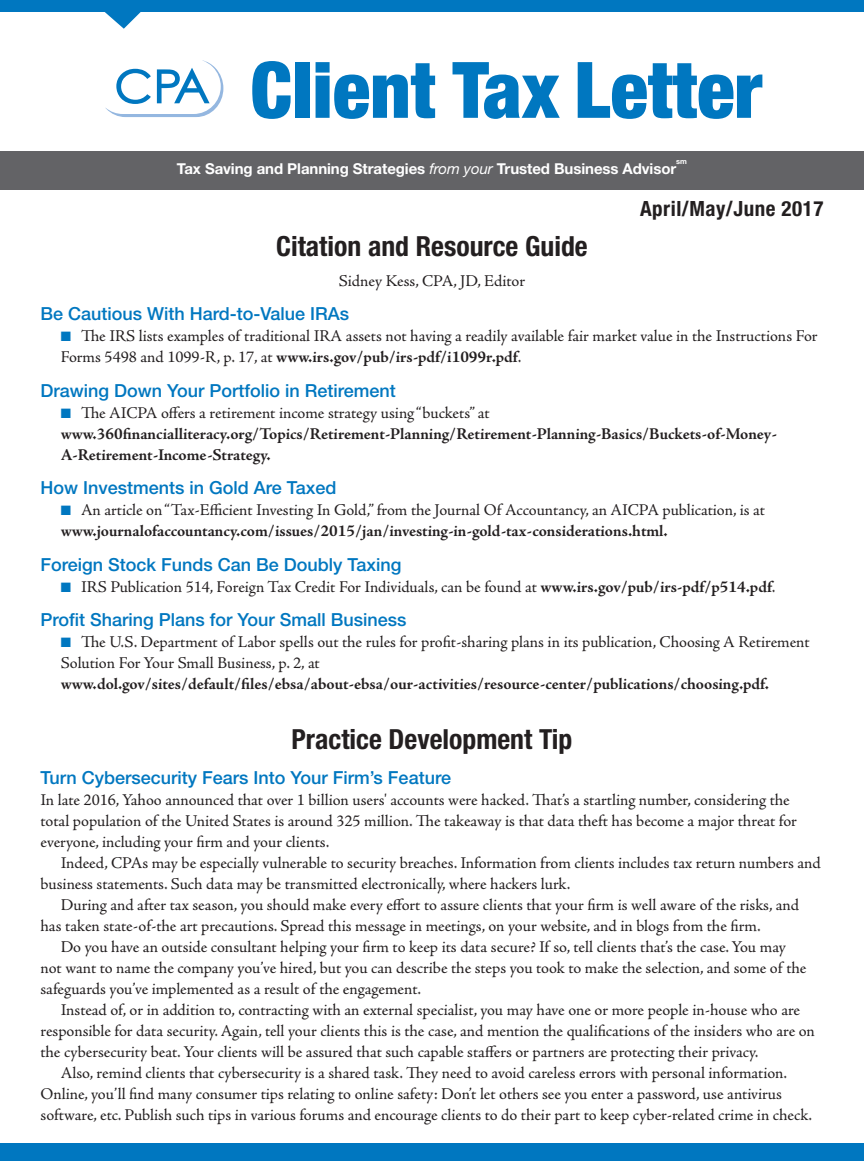
<style>
.page{position:relative;width:864px;height:1161px;background:#fff}
.page>*{position:absolute;margin:0;border:0;box-sizing:border-box;transform-origin:0 0}
.t1{font:900 condensed 78px "Helvetica Neue";color:#0077c0}
.t2{font:700 condensed 27.75px "Helvetica Neue";color:#231f20}
.t3{font:700 condensed 21px "Helvetica Neue";letter-spacing:.025em;color:#231f20}
.t4{font:500 18px "Helvetica Neue";color:#0077c0}
.t5{font:16.5px/21px "Adobe Jenson Pro";letter-spacing:-.005em;color:#231f20}
.t6{font:700 16.5px/21px "Adobe Jenson Pro";letter-spacing:-.005em;color:#231f20}
.t7{font:700 15px "Helvetica Neue";letter-spacing:-.005em;color:#fff}
.t8{font:700 7.5px "Helvetica Neue";color:#fff}
.s1{font-weight:400;font-style:italic}
.s2{color:#0077c0}
.s3{font-weight:700}
.s4{font-weight:400}
</style>
<div class="page">
<div style="left:0;top:151px;width:864px;height:38px;background:#636366"></div>
<svg style="left:105px;top:60px;width:118px;height:57px"></svg>
<div style="left:0;top:0;width:864px;height:12px;background:#0077c0"></div>
<svg style="left:105px;top:12px;width:36px;height:17px"></svg>
<div style="left:0;top:1143px;width:864px;height:18px;background:#0077c0"></div>
<h1 class="t1" style="left:250px;top:42px;width:513px">Client Tax Letter</h1>
<p class="t8" style="left:676px;top:157px;width:12px">sm</p>
<p class="t3" style="left:640px;top:196px;width:185px">April/May/June 2017</p>
<p class="t7" style="left:177px;top:159px;width:501px">Tax Saving and Planning Strategies <span class="s1">from your</span> Trusted Business Advisor</p>
<h2 class="t2" style="left:276px;top:229px;width:313px">Citation and Resource Guide</h2>
<p class="t5" style="left:339px;top:270px;width:188px">Sidney Kess, CPA, JD, Editor</p>
<p class="t4" style="left:40px;top:303px;width:310px">Be Cautious With Hard-to-Value IRAs</p>
<p class="t5" style="left:61px;top:326px;width:758px"><span class="s2">■</span> The IRS lists examples of traditional IRA assets not having a readily available fair market value in the Instructions For<br>Forms 5498 and 1099-R, p. 17, at <span class="s3">www.irs.gov/pub/irs-pdf/i1099r.pdf</span>.</p>
<p class="t4" style="left:40px;top:379px;width:357px">Drawing Down Your Portfolio in Retirement</p>
<p class="t6" style="left:61px;top:402px;width:718px"><span class="s2">■</span> <span class="s4">The AICPA offers a retirement income strategy using “buckets” at </span>www.360financialliteracy.org/Topics/Retirement-Planning/Retirement-Planning-Basics/Buckets-of-Money-<br>A-Retirement-Income-Strategy.</p>
<p class="t4" style="left:40px;top:477px;width:297px">How Investments in Gold Are Taxed</p>
<p class="t5" style="left:61px;top:500px;width:706px"><span class="s2">■</span> An article on “Tax-Efficient Investing In Gold,” from the Journal Of Accountancy, an AICPA publication, is at <span class="s3">www.journalofaccountancy.com/issues/2015/jan/investing-in-gold-tax-considerations.html.</span></p>
<p class="t4" style="left:40px;top:553px;width:363px">Foreign Stock Funds Can Be Doubly Taxing</p>
<p class="t5" style="left:61px;top:576px;width:716px"><span class="s2">■</span> IRS Publication 514, Foreign Tax Credit For Individuals, can be found at <span class="s3">www.irs.gov/pub/irs-pdf/p514.pdf</span>.</p>
<p class="t4" style="left:40px;top:609px;width:368px">Profit Sharing Plans for Your Small Business</p>
<p class="t5" style="left:61px;top:632px;width:750px"><span class="s2">■</span> The U.S. Department of Labor spells out the rules for profit-sharing plans in its publication, Choosing A Retirement<br>Solution For Your Small Business, p. 2, at</p>
<p class="t6" style="left:61px;top:674px;width:710px">www.dol.gov/sites/default/files/ebsa/about-ebsa/our-activities/resource-center/publications/choosing.pdf.</p>
<h2 class="t2" style="left:292px;top:722px;width:282px">Practice Development Tip</h2>
<p class="t4" style="left:40px;top:766px;width:412px">Turn Cybersecurity Fears Into Your Firm’s Feature</p>
<p class="t5" style="left:40px;top:789px;width:758px">In late 2016, Yahoo announced that over 1 billion users' accounts were hacked. That’s a startling number, considering the total population of the United States is around 325 million. The takeaway is that data theft has become a major threat for everyone, including your firm and your clients.</p>
<p class="t5" style="left:40px;top:852px;width:782px;text-indent:20px">Indeed, CPAs may be especially vulnerable to security breaches. Information from clients includes tax return numbers and business statements. Such data may be transmitted electronically, where hackers lurk.</p>
<p class="t5" style="left:40px;top:894px;width:760px;text-indent:20px">During and after tax season, you should make every effort to assure clients that your firm is well aware of the risks, and has taken state-of-the art precautions. Spread this message in meetings, on your website, and in blogs from the firm.</p>
<p class="t5" style="left:40px;top:936px;width:768px;text-indent:20px">Do you have an outside consultant helping your firm to keep its data secure? If so, tell clients that’s the case. You may not want to name the company you’ve hired, but you can describe the steps you took to make the selection, and some of the safeguards you’ve implemented as a result of the engagement.</p>
<p class="t5" style="left:61px;top:999px;width:741px">Instead of, or in addition to, contracting with an external specialist, you may have one or more people in-house who are</p>
<p class="t5" style="left:40px;top:1020px;width:776px">responsible for data security. Again, tell your clients this is the case, and mention the qualifications of the insiders who are on</p>
<p class="t5" style="left:40px;top:1041px;width:719px">the cybersecurity beat. Your clients will be assured that such capable staffers or partners are protecting their privacy.</p>
<p class="t5" style="left:61px;top:1062px;width:728px">Also, remind clients that cybersecurity is a shared task. They need to avoid careless errors with personal information.</p>
<p class="t5" style="left:40px;top:1083px;width:743px">Online, you’ll find many consumer tips relating to online safety: Don’t let others see you enter a password, use antivirus</p>
<p class="t5" style="left:40px;top:1104px;width:773px">software, etc. Publish such tips in various forums and encourage clients to do their part to keep cyber-related crime in check.</p>
</div>
